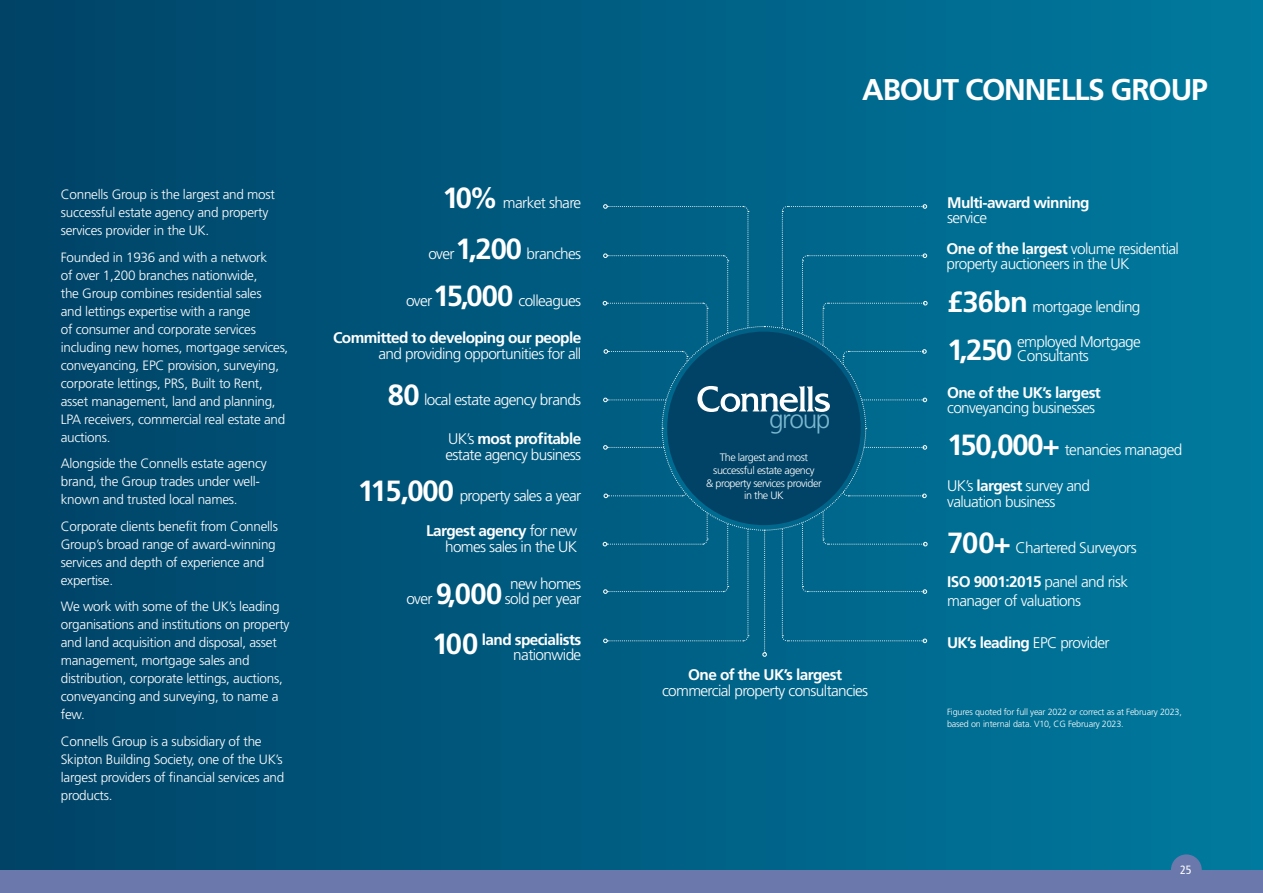
<style>
.page{position:relative;width:1263px;height:893px;background:#fff}
.page>*{position:absolute;margin:0;border:0;box-sizing:border-box;transform-origin:0 0}
.t1{font:700 30px "Frutiger LT Std";letter-spacing:-.04em;color:#fff}
.t2{font:700 29.1px "Frutiger LT Std";letter-spacing:-.03em;color:#fff}
.t3{font:300 26.25px "Frutiger LT Std";letter-spacing:-.055em;color:#7cb9d0}
.t4{font:300 15.45px/15.5px "Frutiger LT Std";letter-spacing:-.04em;color:#fff}
.t5{font:700 15.45px/15.1px "Frutiger LT Std";letter-spacing:-.04em;color:#fff;text-align:right}
.t6{font:300 13.5px/18px "Frutiger LT Std";letter-spacing:-.02em;color:#fff}
.t7{font:condensed 12px "Frutiger LT Std";color:#fff}
.t8{font:300 10.8px/12.6px "Frutiger LT Std";letter-spacing:-.04em;color:#fff;text-align:center}
.t9{font:300 9px/11.6px "Frutiger LT Std";letter-spacing:-.02em;color:#fff}
.s1{font-weight:700;font-size:29.1px}
.s2{font-weight:700}
.s3{font-size:29.1px}
.s4{font-weight:300}
</style>
<div class="page">
<div style="left:0;top:0;width:1263px;height:893px;background:linear-gradient(to right,#004267,#007a9f)"></div>
<div style="left:0;top:870px;width:1263px;height:23px;background:#6a78ab"></div>
<div style="left:1171px;top:854px;width:31px;height:31px;background:#6a78ab;border-radius:50%"></div>
<svg style="left:603px;top:204px;width:324px;height:453px;background:#086185"></svg>
<p class="t6" style="left:61px;top:186px;width:216px">Connells Group is the largest and most successful estate agency and property services provider in the UK.</p>
<p class="t6" style="left:61px;top:248px;width:229px">Founded in 1936 and with a network<br>of over 1,200 branches nationwide,<br>the Group combines residential sales<br>and lettings expertise with a range<br>of consumer and corporate services including new homes, mortgage services, conveyancing, EPC provision, surveying, corporate lettings, PRS, Built to Rent, asset management, land and planning, LPA receivers, commercial real estate and auctions.</p>
<p class="t6" style="left:61px;top:455px;width:207px">Alongside the Connells estate agency brand, the Group trades under well&shy;known and trusted local names.</p>
<p class="t6" style="left:61px;top:517px;width:219px">Corporate clients benefit from Connells<br>Group’s broad range of award-winning services and depth of experience and expertise.</p>
<p class="t6" style="left:61px;top:598px;width:230px">We work with some of the UK’s leading organisations and institutions on property and land acquisition and disposal, asset management, mortgage sales and distribution, corporate lettings, auctions, conveyancing and surveying, to name a few.</p>
<p class="t6" style="left:61px;top:732px;width:225px">Connells Group is a subsidiary of the Skipton Building Society, one of the UK’s largest providers of financial services and products.</p>
<p class="t4" style="left:442px;top:195px;width:140px"><span class="s1">10%</span> market share</p>
<p class="t4" style="left:428px;top:247px;width:154px">over<span class="s1">1,200</span> branches</p>
<p class="t4" style="left:406px;top:293px;width:177px">over<span class="s1">15,000</span> colleagues</p>
<p class="t5" style="left:333px;top:330px;width:250px">Committed to developing our people</p>
<p class="t4" style="left:378px;top:346px;width:204px">and providing opportunities for all</p>
<p class="t4" style="left:388px;top:392px;width:195px"><span class="s1">80</span> local estate agency brands</p>
<p class="t4" style="left:445px;top:431px;width:137px">UK’s <span class="s2">most profitable </span>estate agency business</p>
<p class="t4" style="left:358px;top:488px;width:225px"><span class="s1">115,000</span> property sales a year</p>
<p class="t4" style="left:426px;top:524px;width:153px;text-align:right"><span class="s2">Largest agency</span> for new homes sales in the UK</p>
<h2 class="t2" style="left:436px;top:577px;width:68px">9,000</h2>
<p class="t4" style="left:510px;top:576px;width:73px">new homes</p>
<p class="t4" style="left:406px;top:592px;width:28px">over</p>
<p class="t4" style="left:505px;top:592px;width:78px">sold per year</p>
<p class="t5" style="left:432px;top:632px;width:151px"><span class="s3">100</span> land specialists <span class="s4">nationwide</span></p>
<h1 class="t1" style="left:862px;top:72px;width:347px">ABOUT CONNELLS GROUP</h1>
<p class="t5" style="left:947px;top:195px;width:144px">Multi-award winning</p>
<p class="t4" style="left:947px;top:210px;width:41px">service</p>
<p class="t4" style="left:947px;top:241px;width:234px"><span class="s2">One of the largest</span> volume residential property auctioneers in the UK</p>
<p class="t4" style="left:947px;top:299px;width:195px"><span class="s1">£36bn</span> mortgage lending</p>
<h3 class="t3" style="left:769px;top:404px;width:63px">group</h3>
<p class="t8" style="left:706px;top:451px;width:117px">The largest and most successful estate agency<br>&amp; property services provider in the UK</p>
<p class="t5" style="left:688px;top:667px;width:155px">One of the UK’s largest</p>
<p class="t4" style="left:662px;top:683px;width:208px">commercial property consultancies</p>
<h2 class="t2" style="left:947px;top:333px;width:67px">1,250</h2>
<p class="t4" style="left:1017px;top:334px;width:125px;line-height:14.5px">employed Mortgage<br>Consultants</p>
<p class="t5" style="left:947px;top:385px;width:155px">One of the UK’s largest</p>
<p class="t4" style="left:947px;top:401px;width:150px">conveyancing businesses</p>
<p class="t4" style="left:947px;top:442px;width:237px"><span class="s1">150,000+</span> tenancies managed</p>
<p class="t4" style="left:947px;top:478px;width:144px">UK’s <span class="s2">largest</span> survey and valuation business</p>
<p class="t4" style="left:947px;top:540px;width:191px"><span class="s1">700+</span> Chartered Surveyors</p>
<p class="t4" style="left:947px;top:573px;width:182px;line-height:18.5px"><span class="s2">ISO 9001:2015</span> panel and risk manager of valuations</p>
<p class="t5" style="left:947px;top:635px;width:164px">UK’s leading <span class="s4">EPC provider</span></p>
<p class="t9" style="left:947px;top:707px;width:236px">Figures quoted for full year 2022 or correct as at February 2023, based on internal data. V10, CG February 2023.</p>
<p class="t7" style="left:1180px;top:863px;width:13px">25</p>
</div>
